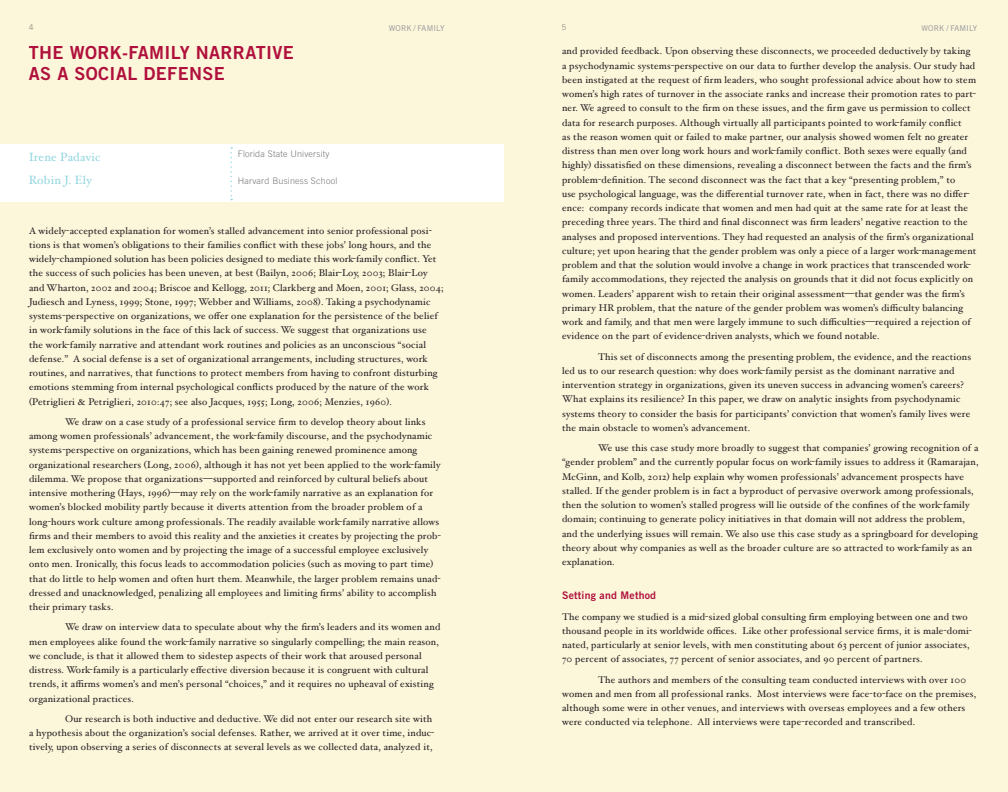
<style>
.page{position:relative;width:1008px;height:792px;background:#fcf6db}
.page>*{position:absolute;margin:0;border:0;box-sizing:border-box;transform-origin:0 0}
.TGoth_body_text_9_14{font:18px/21px "Trade Gothic Bold Two";letter-spacing:.02em;color:#b0103c}
.TGoth_body_text_9_14-2{font:12px "Hoefler Text";letter-spacing:.02em;color:#93d6e0}
.Hoefler_Body_text{font:10.5px "Trade Gothic Bold Two";letter-spacing:.02em;color:#b0103c}
.Hoefler_Body_text-2{font:9.8px/14.2px "Hoefler Text";letter-spacing:.02em;color:#231f20}
.TGoth_body_text_9_14-3{font:300 9px "Trade Gothic";letter-spacing:.02em;color:#77797b}
.TGoth_body_text_9_14-4{font:8px "Trade Gothic";letter-spacing:.02em;color:#949698}
</style>
<div class="page">
<div style="left:0;top:145px;width:504px;height:57px;background:#fff"></div>
<svg style="left:230px;top:147px;width:2px;height:53px"></svg>
<p class="TGoth_body_text_9_14-4" style="left:29px;top:23px;width:6px">4</p>
<p class="TGoth_body_text_9_14-4" style="left:389px;top:23px;width:57px">WORK / FAMILY</p>
<p class="TGoth_body_text_9_14-4" style="left:562px;top:23px;width:6px">5</p>
<p class="TGoth_body_text_9_14" style="left:29px;top:41px;width:267px">THE WORK-FAMILY NARRATIVE<br>AS A SOCIAL DEFENSE</p>
<p class="TGoth_body_text_9_14-4" style="left:922px;top:23px;width:57px">WORK / FAMILY</p>
<p class="Hoefler_Body_text-2" style="left:562px;top:44px;width:416px">and provided feedback. Upon observing these disconnects, we proceeded deductively by taking a psychodynamic systems-perspective on our data to further develop the analysis. Our study had been instigated at the request of firm leaders, who sought professional advice about how to stem women’s high rates of turnover in the associate ranks and increase their promotion rates to part&shy;ner. We agreed to consult to the firm on these issues, and the firm gave us permission to collect data for research purposes. Although virtually all participants pointed to work-family conflict<br>as the reason women quit or failed to make partner, our analysis showed women felt no greater distress than men over long work hours and work-family conflict. Both sexes were equally (and highly) dissatisfied on these dimensions, revealing a disconnect between the facts and the firm’s problem-definition. The second disconnect was the fact that a key “presenting problem,” to<br>use psychological language, was the differential turnover rate, when in fact, there was no differ&shy;ence: company records indicate that women and men had quit at the same rate for at least the preceding three years. The third and final disconnect was firm leaders’ negative reaction to the analyses and proposed interventions. They had requested an analysis of the firm’s organizational culture; yet upon hearing that the gender problem was only a piece of a larger work-management problem and that the solution would involve a change in work practices that transcended work&shy;family accommodations, they rejected the analysis on grounds that it did not focus explicitly on women. Leaders’ apparent wish to retain their original assessment—that gender was the firm’s primary HR problem, that the nature of the gender problem was women’s difficulty balancing work and family, and that men were largely immune to such difficulties—required a rejection of evidence on the part of evidence-driven analysts, which we found notable.</p>
<p class="Hoefler_Body_text-2" style="left:562px;top:349px;width:411px;text-indent:36px">This set of disconnects among the presenting problem, the evidence, and the reactions led us to our research question: why does work-family persist as the dominant narrative and intervention strategy in organizations, given its uneven success in advancing women’s careers?<br>What explains its resilience? In this paper, we draw on analytic insights from psychodynamic systems theory to consider the basis for participants’ conviction that women’s family lives were the main obstacle to women’s advancement.</p>
<p class="Hoefler_Body_text-2" style="left:562px;top:441px;width:418px;text-indent:36px">We use this case study more broadly to suggest that companies’ growing recognition of a “gender problem” and the currently popular focus on work-family issues to address it (Ramarajan, McGinn, and Kolb, 2012) help explain why women professionals’ advancement prospects have stalled. If the gender problem is in fact a byproduct of pervasive overwork among professionals, then the solution to women’s stalled progress will lie outside of the confines of the work-family domain; continuing to generate policy initiatives in that domain will not address the problem, and the underlying issues will remain. We also use this case study as a springboard for developing theory about why companies as well as the broader culture are so attracted to work-family as an explanation.</p>
<p class="Hoefler_Body_text" style="left:562px;top:589px;width:95px">Setting and Method</p>
<p class="Hoefler_Body_text-2" style="left:562px;top:609px;width:412px">The company we studied is a mid-sized global consulting firm employing between one and two thousand people in its worldwide offices. Like other professional service firms, it is male-domi&shy;nated, particularly at senior levels, with men constituting about 63 percent of junior associates, 70 percent of associates, 77 percent of senior associates, and 90 percent of partners.</p>
<p class="Hoefler_Body_text-2" style="left:562px;top:672px;width:416px;text-indent:36px">The authors and members of the consulting team conducted interviews with over 100 women and men from all professional ranks. Most interviews were face-to-face on the premises, although some were in other venues, and interviews with overseas employees and a few others were conducted via telephone. All interviews were tape-recorded and transcribed.</p>
<p class="TGoth_body_text_9_14-3" style="left:238px;top:149px;width:93px">Florida State University</p>
<p class="TGoth_body_text_9_14-3" style="left:238px;top:176px;width:101px">Harvard Business School</p>
<p class="TGoth_body_text_9_14-2" style="left:29px;top:150px;width:73px">Irene Padavic</p>
<p class="TGoth_body_text_9_14-2" style="left:29px;top:173px;width:65px">Robin J. Ely</p>
<p class="Hoefler_Body_text-2" style="left:29px;top:223px;width:416px">A widely-accepted explanation for women’s stalled advancement into senior professional posi&shy;tions is that women’s obligations to their families conflict with these jobs’ long hours, and the widely-championed solution has been policies designed to mediate this work-family conflict. Yet the success of such policies has been uneven, at best (Bailyn, 2006; Blair-Loy, 2003; Blair-Loy and Wharton, 2002 and 2004; Briscoe and Kellogg, 2011; Clarkberg and Moen, 2001; Glass, 2004; Judiesch and Lyness, 1999; Stone, 1997; Webber and Williams, 2008). Taking a psychodynamic systems-perspective on organizations, we offer one explanation for the persistence of the belief in work-family solutions in the face of this lack of success. We suggest that organizations use<br>the work-family narrative and attendant work routines and policies as an unconscious “social defense.” A social defense is a set of organizational arrangements, including structures, work routines, and narratives, that functions to protect members from having to confront disturbing emotions stemming from internal psychological conflicts produced by the nature of the work (Petriglieri &amp; Petriglieri, 2010:47; see also Jacques, 1955; Long, 2006; Menzies, 1960).</p>
<p class="Hoefler_Body_text-2" style="left:29px;top:414px;width:413px;text-indent:36px">We draw on a case study of a professional service firm to develop theory about links among women professionals’ advancement, the work-family discourse, and the psychodynamic systems-perspective on organizations, which has been gaining renewed prominence among organizational researchers (Long, 2006), although it has not yet been applied to the work-family dilemma. We propose that organizations—supported and reinforced by cultural beliefs about intensive mothering (Hays, 1996)—may rely on the work-family narrative as an explanation for women’s blocked mobility partly because it diverts attention from the broader problem of a long-hours work culture among professionals. The readily available work-family narrative allows firms and their members to avoid this reality and the anxieties it creates by projecting the prob&shy;lem exclusively onto women and by projecting the image of a successful employee exclusively onto men. Ironically, this focus leads to accommodation policies (such as moving to part time) that do little to help women and often hurt them. Meanwhile, the larger problem remains unad&shy;dressed and unacknowledged, penalizing all employees and limiting firms’ ability to accomplish their primary tasks.</p>
<p class="Hoefler_Body_text-2" style="left:29px;top:620px;width:413px;text-indent:36px">We draw on interview data to speculate about why the firm’s leaders and its women and men employees alike found the work-family narrative so singularly compelling; the main reason, we conclude, is that it allowed them to sidestep aspects of their work that aroused personal distress. Work-family is a particularly effective diversion because it is congruent with cultural trends, it affirms women’s and men’s personal “choices,” and it requires no upheaval of existing organizational practices.</p>
<p class="Hoefler_Body_text-2" style="left:29px;top:711px;width:407px;text-indent:36px">Our research is both inductive and deductive. We did not enter our research site with a hypothesis about the organization’s social defenses. Rather, we arrived at it over time, induc&shy;tively, upon observing a series of disconnects at several levels as we collected data, analyzed it,</p>
</div>
